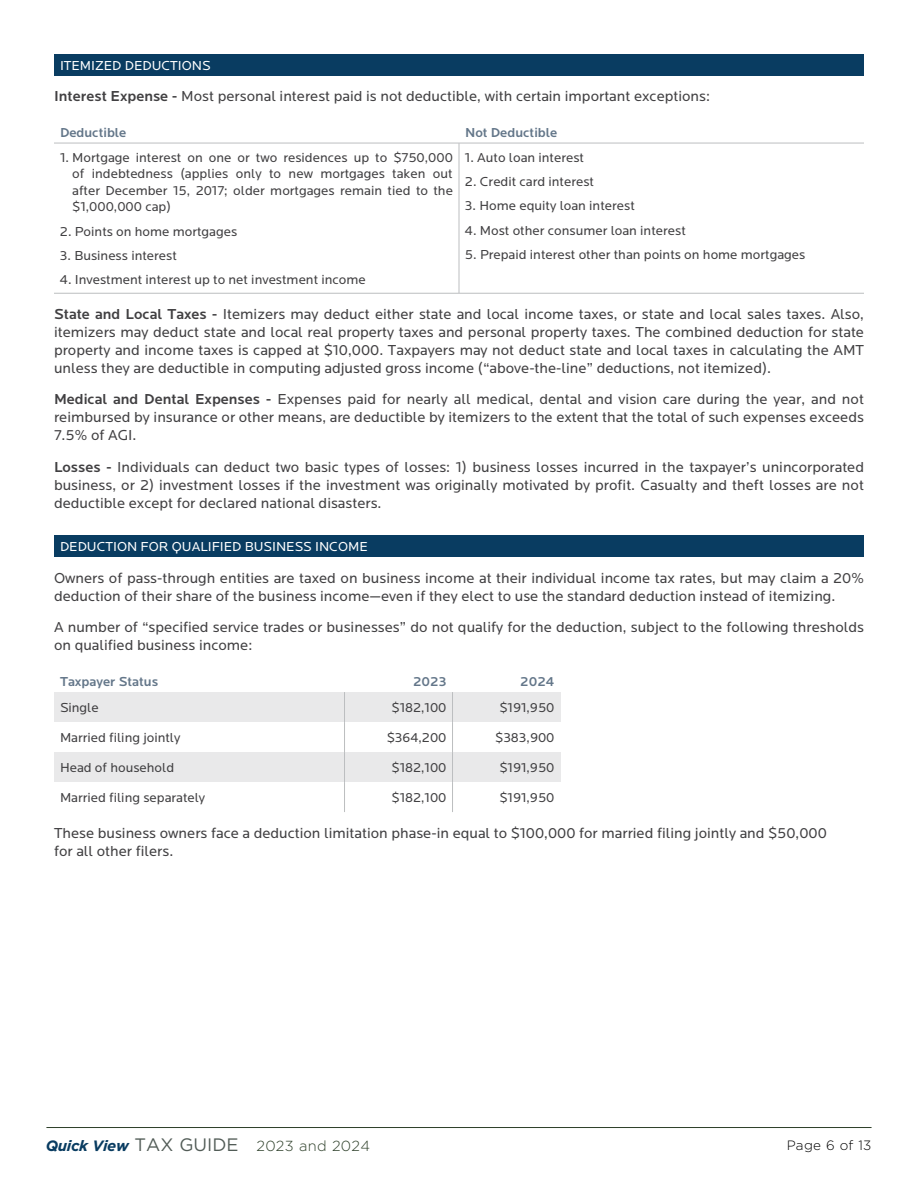
<style>
.page{position:relative;width:918px;height:1188px;background:#fff}
.page>*{position:absolute;margin:0;border:0;box-sizing:border-box;transform-origin:0 0}
.Body_p_AFTER_HEAD{font:15px/18px "Locator";color:#414042;text-align:justify}
.t1{font:300 14.55px "Gotham";letter-spacing:.02em;color:#2d3f29}
.body_p{font:13.5px/16.5px "Locator";color:#414042;text-align:justify}
.Body_p_AFTER_HEAD-2{font:13.5px "Locator";color:#fff}
.Body_p_AFTER_HEAD-3{font:500 13.5px "Locator";color:#637689}
.t2{font:300 13.5px "Gotham";letter-spacing:.02em;color:#000}
.s1{font-weight:500}
.s2{font-weight:700;font-style:italic;font-size:15px;color:#093c61}
.s3{font-weight:400;font-size:18px;color:#525c57}
</style>
<div class="page">
<hr style="left:46px;top:1127px;width:826px;height:1px;background:#2d3f29">
<div style="left:54px;top:54px;width:809px;height:22px;background:#093c61"></div>
<hr style="left:54px;top:143px;width:405px;height:1px;background:#bcbec0">
<hr style="left:459px;top:143px;width:405px;height:1px;background:#bcbec0">
<hr style="left:459px;top:143px;width:1px;height:150px;background:#bcbec0">
<hr style="left:54px;top:293px;width:405px;height:1px;background:#bcbec0">
<hr style="left:459px;top:293px;width:405px;height:1px;background:#bcbec0">
<div style="left:54px;top:536px;width:809px;height:21px;background:#093c61"></div>
<div style="left:54px;top:692px;width:291px;height:30px;background:#e9e9ea"></div>
<div style="left:345px;top:692px;width:108px;height:30px;background:#e9e9ea"></div>
<div style="left:453px;top:692px;width:108px;height:30px;background:#e9e9ea"></div>
<div style="left:54px;top:752px;width:291px;height:30px;background:#e9e9ea"></div>
<div style="left:345px;top:752px;width:108px;height:30px;background:#e9e9ea"></div>
<div style="left:453px;top:752px;width:108px;height:30px;background:#e9e9ea"></div>
<hr style="left:452px;top:692px;width:1px;height:30px;background:#bcbec0">
<hr style="left:452px;top:722px;width:1px;height:30px;background:#bcbec0">
<hr style="left:452px;top:752px;width:1px;height:30px;background:#bcbec0">
<hr style="left:452px;top:782px;width:1px;height:30px;background:#bcbec0">
<hr style="left:344px;top:692px;width:1px;height:30px;background:#bcbec0">
<hr style="left:344px;top:722px;width:1px;height:30px;background:#bcbec0">
<hr style="left:344px;top:752px;width:1px;height:30px;background:#bcbec0">
<hr style="left:344px;top:782px;width:1px;height:30px;background:#bcbec0">
<p class="Body_p_AFTER_HEAD-2" style="left:60px;top:58px;width:152px">ITEMIZED DEDUCTIONS</p>
<p class="Body_p_AFTER_HEAD" style="left:54px;top:88px;width:658px"><span class="s1">Interest Expense -</span> Most personal interest paid is not deductible, with certain important exceptions:</p>
<p class="Body_p_AFTER_HEAD-3" style="left:60px;top:125px;width:68px">Deductible</p>
<p class="Body_p_AFTER_HEAD-3" style="left:465px;top:125px;width:94px">Not Deductible</p>
<p class="body_p" style="left:72px;top:149px;width:382px;text-indent:-12px">1. Mortgage interest on one or two residences up to $750,000 of indebtedness (applies only to new mortgages taken out after December 15, 2017; older mortgages remain tied to the $1,000,000 cap)</p>
<p class="body_p" style="left:60px;top:223px;width:179px">2. Points on home mortgages</p>
<p class="body_p" style="left:60px;top:247px;width:118px">3. Business interest</p>
<p class="body_p" style="left:60px;top:272px;width:307px">4. Investment interest up to net investment income</p>
<p class="body_p" style="left:465px;top:149px;width:121px">1. Auto loan interest</p>
<p class="body_p" style="left:465px;top:174px;width:131px">2. Credit card interest</p>
<p class="body_p" style="left:465px;top:198px;width:171px">3. Home equity loan interest</p>
<p class="body_p" style="left:465px;top:222px;width:222px">4. Most other consumer loan interest</p>
<p class="body_p" style="left:465px;top:246px;width:342px">5. Prepaid interest other than points on home mortgages</p>
<p class="Body_p_AFTER_HEAD" style="left:54px;top:305px;width:812px"><span class="s1">State and Local Taxes -</span> Itemizers may deduct either state and local income taxes, or state and local sales taxes. Also, itemizers may deduct state and local real property taxes and personal property taxes. The combined deduction for state property and income taxes is capped at $10,000. Taxpayers may not deduct state and local taxes in calculating the AMT unless they are deductible in computing adjusted gross income (“above-the-line” deductions, not itemized).</p>
<p class="Body_p_AFTER_HEAD" style="left:54px;top:391px;width:811px"><span class="s1">Medical and Dental Expenses -</span> Expenses paid for nearly all medical, dental and vision care during the year, and not reimbursed by insurance or other means, are deductible by itemizers to the extent that the total of such expenses exceeds 7.5% of AGI.</p>
<p class="Body_p_AFTER_HEAD" style="left:54px;top:458px;width:812px"><span class="s1">Losses -</span> Individuals can deduct two basic types of losses: 1) business losses incurred in the taxpayer’s unincorporated business, or 2) investment losses if the investment was originally motivated by profit. Casualty and theft losses are not deductible except for declared national disasters.</p>
<p class="Body_p_AFTER_HEAD-2" style="left:60px;top:539px;width:309px">DEDUCTION FOR QUALIFIED BUSINESS INCOME</p>
<p class="Body_p_AFTER_HEAD" style="left:54px;top:569px;width:812px">Owners of pass-through entities are taxed on business income at their individual income tax rates, but may claim a 20% deduction of their share of the business income—even if they elect to use the standard deduction instead of itemizing.</p>
<p class="Body_p_AFTER_HEAD" style="left:54px;top:619px;width:812px">A number of “specified service trades or businesses” do not qualify for the deduction, subject to the following thresholds on qualified business income:</p>
<p class="Body_p_AFTER_HEAD-3" style="left:60px;top:674px;width:100px">Taxpayer Status</p>
<p class="Body_p_AFTER_HEAD-3" style="left:413px;top:674px;width:35px">2023</p>
<p class="Body_p_AFTER_HEAD-3" style="left:520px;top:674px;width:36px">2024</p>
<p class="body_p" style="left:60px;top:699px;width:40px">Single</p>
<p class="body_p" style="left:392px;top:699px;width:56px">$182,100</p>
<p class="body_p" style="left:500px;top:699px;width:56px">$191,950</p>
<p class="body_p" style="left:60px;top:729px;width:122px">Married filing jointly</p>
<p class="body_p" style="left:387px;top:729px;width:61px">$364,200</p>
<p class="body_p" style="left:495px;top:729px;width:61px">$383,900</p>
<p class="body_p" style="left:60px;top:759px;width:116px">Head of household</p>
<p class="body_p" style="left:392px;top:759px;width:56px">$182,100</p>
<p class="body_p" style="left:500px;top:759px;width:56px">$191,950</p>
<p class="body_p" style="left:60px;top:789px;width:147px">Married filing separately</p>
<p class="body_p" style="left:392px;top:789px;width:56px">$182,100</p>
<p class="body_p" style="left:500px;top:789px;width:56px">$191,950</p>
<p class="Body_p_AFTER_HEAD" style="left:54px;top:824px;width:774px">These business owners face a deduction limitation phase-in equal to $100,000 for married filing jointly and $50,000 for all other filers.</p>
<p class="t1" style="left:46px;top:1137px;width:326px"><span class="s2">Quick View</span> <span class="s3">TAX GUIDE</span> 2023 and 2024</p>
<p class="t2" style="left:787px;top:1136px;width:86px">Page 6 of 13</p>
</div>
